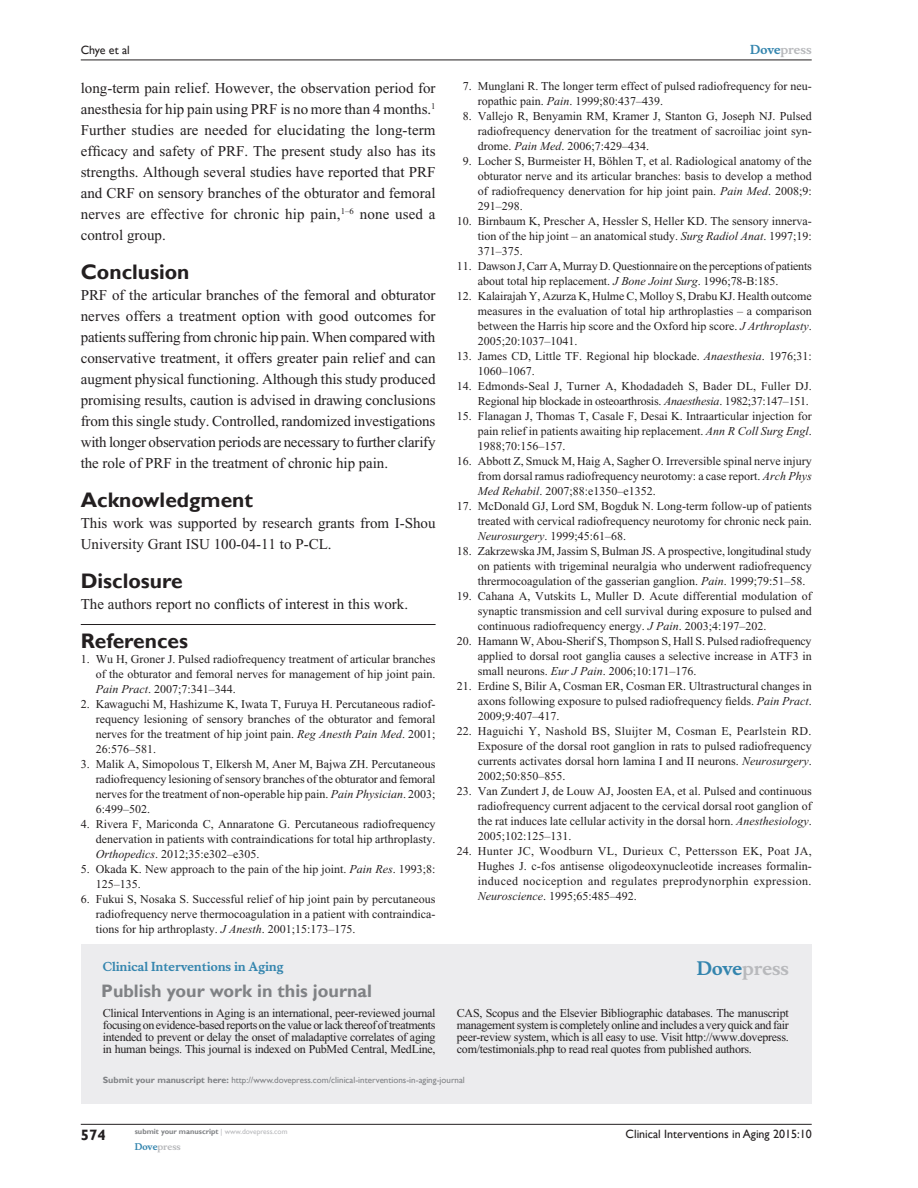
<style>
.page{position:relative;width:918px;height:1188px;background:#fff}
.page>*{position:absolute;margin:0;border:0;box-sizing:border-box;transform-origin:0 0}
.RefH{font:700 21px "Gill Sans";color:#231f20}
.PromBx-H1{font:700 18px "Gill Sans";color:#808285}
.PromBx-Brand{font:700 18px "Musee";color:#b8b9bc}
.TxF{font:15px/21px "Times New Roman";color:#231f20;text-align:justify}
.Tx{font:15px/21px "Times New Roman";letter-spacing:.01em;color:#231f20;text-align:justify}
.t1{font:700 15px "Gill Sans";color:#231f20}
.RefNL2{font:12px/15px "Times New Roman";color:#231f20;text-align:justify}
.RefNL1{font:12px/15px "Times New Roman";color:#231f20;text-align:justify}
.PromBx-Tx{font:12px/12px "Times New Roman";letter-spacing:-.02em;color:#231f20;text-align:justify}
.RefNL2-2{font:12px/15px "Times New Roman";letter-spacing:-.02em;color:#231f20;text-align:right}
.t2{font:12px "Gill Sans";color:#231f20}
.PromBx-JrnlName{font:700 12px "Musee";color:#3485ae}
.t3{font:700 12px "Musee";color:#b8b9bc}
.PromBx-SubmitMssWebA{font:9px "Gill Sans";color:#808285}
.t4{font:700 9px "Musee";color:#b8b9bc}
.t5{font:700 7.5px "Gill Sans";color:#808285}
.s1{font-style:italic}
.s2{color:#3485ae}
.s3{font-weight:700}
.s4{font-weight:400;color:#b8b9bc}
</style>
<div class="page">
<div style="left:81px;top:944px;width:731px;height:159px;background:#ececee"></div>
<hr style="left:81px;top:1124px;width:731px;height:1px;background:#231f20">
<hr style="left:81px;top:60px;width:731px;height:1px;background:#231f20">
<hr style="left:81px;top:624px;width:355px;height:1px;background:#231f20">
<p class="t2" style="left:81px;top:43px;width:51px">Chye et al</p>
<p class="Tx" style="left:81px;top:77px;width:356px">long-term pain relief. However, the observation period for anesthesia for hip pain using PRF is no more than 4 months.<sup>1<br></sup>Further studies are needed for elucidating the long-term efficacy and safety of PRF. The present study also has its strengths. Although several studies have reported that PRF and CRF on sensory branches of the obturator and femoral nerves are effective for chronic hip pain,<sup>1–6</sup> none used a control group.</p>
<h1 class="RefH" style="left:81px;top:259px;width:110px">Conclusion</h1>
<p class="TxF" style="left:81px;top:284px;width:356px">PRF of the articular branches of the femoral and obturator nerves offers a treatment option with good outcomes for patients suffering from chronic hip pain. When compared with conservative treatment, it offers greater pain relief and can augment physical functioning. Although this study produced promising results, caution is advised in drawing conclusions from this single study. Controlled, randomized investigations with longer observation periods are necessary to further clarify the role of PRF in the treatment of chronic hip pain.</p>
<h1 class="RefH" style="left:81px;top:487px;width:174px">Acknowledgment</h1>
<p class="TxF" style="left:81px;top:512px;width:356px">This work was supported by research grants from I-Shou<br>University Grant ISU 100-04-11 to P-CL.</p>
<h1 class="RefH" style="left:81px;top:568px;width:103px">Disclosure</h1>
<p class="TxF" style="left:81px;top:593px;width:329px">The authors report no conflicts of interest in this work.</p>
<p class="RefH" style="left:81px;top:628px;width:109px">References</p>
<p class="RefNL1" style="left:96px;top:651px;width:341px;text-indent:-15px">1. Wu H, Groner J. Pulsed radiofrequency treatment of articular branches of the obturator and femoral nerves for management of hip joint pain.<br><span class="s1">Pain Pract</span>. 2007;7:341–344.</p>
<p class="RefNL1" style="left:96px;top:696px;width:341px;text-indent:-15px">2. Kawaguchi M, Hashizume K, Iwata T, Furuya H. Percutaneous radiof&shy;requency lesioning of sensory branches of the obturator and femoral nerves for the treatment of hip joint pain. <span class="s1">Reg Anesth Pain Med</span>. 2001; 26:576–581.</p>
<p class="RefNL1" style="left:96px;top:756px;width:341px;text-indent:-15px">3. Malik A, Simopolous T, Elkersh M, Aner M, Bajwa ZH. Percutaneous radiofrequency lesioning of sensory branches of the obturator and femoral nerves for the treatment of non-operable hip pain. <span class="s1">Pain Physician</span>. 2003; 6:499–502.</p>
<p class="RefNL1" style="left:96px;top:816px;width:341px;text-indent:-15px">4. Rivera F, Mariconda C, Annaratone G. Percutaneous radiofrequency denervation in patients with contraindications for total hip arthroplasty.<br><span class="s1">Orthopedics</span>. 2012;35:e302–e305.</p>
<p class="RefNL1" style="left:96px;top:861px;width:341px;text-indent:-15px">5. Okada K. New approach to the pain of the hip joint. <span class="s1">Pain Res</span>. 1993;8:<br>125–135.</p>
<p class="RefNL1" style="left:96px;top:891px;width:341px;text-indent:-15px">6. Fukui S, Nosaka S. Successful relief of hip joint pain by percutaneous radiofrequency nerve thermocoagulation in a patient with contraindica&shy;tions for hip arthroplasty. <span class="s1">J Anesth</span>. 2001;15:173–175.</p>
<p class="PromBx-JrnlName" style="left:103px;top:959px;width:182px">Clinical Interventions in Aging</p>
<p class="PromBx-H1" style="left:101px;top:980px;width:272px">Publish your work in this journal</p>
<p class="t3" style="left:750px;top:43px;width:63px"><span class="s2">Dove</span>press</p>
<p class="RefNL2" style="left:478px;top:79px;width:335px;text-indent:-15px">7. Munglani R. The longer term effect of pulsed radiofrequency for neu&shy;ropathic pain. <span class="s1">Pain</span>. 1999;80:437–439.</p>
<p class="RefNL2" style="left:478px;top:109px;width:335px;text-indent:-15px">8. Vallejo R, Benyamin RM, Kramer J, Stanton G, Joseph NJ. Pulsed radiofrequency denervation for the treatment of sacroiliac joint syn&shy;drome. <span class="s1">Pain Med</span>. 2006;7:429–434.</p>
<p class="RefNL2" style="left:478px;top:154px;width:335px;text-indent:-15px">9. Locher S, Burmeister H, Böhlen T, et al. Radiological anatomy of the obturator nerve and its articular branches: basis to develop a method of radiofrequency denervation for hip joint pain. <span class="s1">Pain Med</span>. 2008;9:<br>291–298.</p>
<p class="RefNL2" style="left:478px;top:214px;width:335px;text-indent:-21px">10. Birnbaum K, Prescher A, Hessler S, Heller KD. The sensory innerva&shy;tion of the hip joint – an anatomical study. <span class="s1">Surg Radiol Anat</span>. 1997;19:<br>371–375.</p>
<p class="RefNL2" style="left:478px;top:259px;width:335px;text-indent:-21px">11. Dawson J, Carr A, Murray D. Questionnaire on the perceptions of patients about total hip replacement. <span class="s1">J Bone Joint Surg</span>. 1996;78-B:185.</p>
<p class="RefNL2" style="left:478px;top:289px;width:335px;text-indent:-21px">12. Kalairajah Y, Azurza K, Hulme C, Molloy S, Drabu KJ. Health outcome measures in the evaluation of total hip arthroplasties – a comparison between the Harris hip score and the Oxford hip score. <span class="s1">J Arthroplasty</span>.<br>2005;20:1037–1041.</p>
<p class="RefNL2" style="left:478px;top:349px;width:335px;text-indent:-21px">13. James CD, Little TF. Regional hip blockade. <span class="s1">Anaesthesia</span>. 1976;31:<br>1060–1067.</p>
<p class="RefNL2-2" style="left:457px;top:379px;width:356px">14. Edmonds-Seal J, Turner A, Khodadadeh S, Bader DL, Fuller DJ.<br>Regional hip blockade in osteoarthrosis. <span class="s1">Anaesthesia</span>. 1982;37:147–151.</p>
<p class="RefNL2" style="left:478px;top:409px;width:335px;text-indent:-21px">15. Flanagan J, Thomas T, Casale F, Desai K. Intraarticular injection for pain relief in patients awaiting hip replacement. <span class="s1">Ann R Coll Surg Engl</span>.<br>1988;70:156–157.</p>
<p class="RefNL2" style="left:478px;top:454px;width:335px;text-indent:-21px">16. Abbott Z, Smuck M, Haig A, Sagher O. Irreversible spinal nerve injury from dorsal ramus radiofrequency neurotomy: a case report. <span class="s1">Arch Phys Med Rehabil</span>. 2007;88:e1350–e1352.</p>
<p class="RefNL2" style="left:478px;top:499px;width:335px;text-indent:-21px">17. McDonald GJ, Lord SM, Bogduk N. Long-term follow-up of patients treated with cervical radiofrequency neurotomy for chronic neck pain.<br><span class="s1">Neurosurgery</span>. 1999;45:61–68.</p>
<p class="RefNL2" style="left:478px;top:544px;width:335px;text-indent:-21px">18. Zakrzewska JM, Jassim S, Bulman JS. A prospective, longitudinal study on patients with trigeminal neuralgia who underwent radiofrequency thrermocoagulation of the gasserian ganglion. <span class="s1">Pain</span>. 1999;79:51–58.</p>
<p class="RefNL2" style="left:478px;top:589px;width:335px;text-indent:-21px">19. Cahana A, Vutskits L, Muller D. Acute differential modulation of synaptic transmission and cell survival during exposure to pulsed and continuous radiofrequency energy. <span class="s1">J Pain</span>. 2003;4:197–202.</p>
<p class="RefNL2" style="left:478px;top:634px;width:335px;text-indent:-21px">20. Hamann W, Abou-Sherif S, Thompson S, Hall S. Pulsed radiofrequency applied to dorsal root ganglia causes a selective increase in ATF3 in small neurons. <span class="s1">Eur J Pain</span>. 2006;10:171–176.</p>
<p class="RefNL2" style="left:478px;top:679px;width:335px;text-indent:-21px">21. Erdine S, Bilir A, Cosman ER, Cosman ER. Ultrastructural changes in axons following exposure to pulsed radiofrequency fields. <span class="s1">Pain Pract</span>.<br>2009;9:407–417.</p>
<p class="RefNL2" style="left:478px;top:724px;width:335px;text-indent:-21px">22. Haguichi Y, Nashold BS, Sluijter M, Cosman E, Pearlstein RD.<br>Exposure of the dorsal root ganglion in rats to pulsed radiofrequency currents activates dorsal horn lamina I and II neurons. <span class="s1">Neurosurgery</span>.<br>2002;50:850–855.</p>
<p class="RefNL2" style="left:478px;top:784px;width:335px;text-indent:-21px">23. Van Zundert J, de Louw AJ, Joosten EA, et al. Pulsed and continuous radiofrequency current adjacent to the cervical dorsal root ganglion of the rat induces late cellular activity in the dorsal horn. <span class="s1">Anesthesiology</span>.<br>2005;102:125–131.</p>
<p class="RefNL2" style="left:478px;top:844px;width:335px;text-indent:-21px">24. Hunter JC, Woodburn VL, Durieux C, Pettersson EK, Poat JA, Hughes J. c-fos antisense oligodeoxynucleotide increases formalin&shy;induced nociception and regulates preprodynorphin expression.<br><span class="s1">Neuroscience</span>. 1995;65:485–492.</p>
<p class="PromBx-Brand" style="left:697px;top:958px;width:94px"><span class="s2">Dove</span>press</p>
<p class="PromBx-Tx" style="left:103px;top:1007px;width:334px">Clinical Interventions in Aging is an international, peer-reviewed journal focusing on evidence-based reports on the value or lack thereof of treatments intended to prevent or delay the onset of maladaptive correlates of aging in human beings. This journal is indexed on PubMed Central, MedLine,</p>
<p class="PromBx-Tx" style="left:457px;top:1007px;width:333px">CAS, Scopus and the Elsevier Bibliographic databases. The manuscript management system is completely online and includes a very quick and fair peer-review system, which is all easy to use. Visit http://www.dovepress. com/testimonials.php to read real quotes from published authors.</p>
<p class="PromBx-SubmitMssWebA" style="left:103px;top:1075px;width:364px"><span class="s3">Submit your manuscript here:</span> http://www.dovepress.com/clinical-interventions-in-aging-journal</p>
<p class="t1" style="left:81px;top:1126px;width:26px">574</p>
<p class="t5" style="left:135px;top:1127px;width:154px">submit your manuscript <span class="s4">| www.dovepress.com</span></p>
<p class="t4" style="left:135px;top:1141px;width:48px"><span class="s2">Dove</span>press</p>
<p class="t2" style="left:626px;top:1127px;width:188px">Clinical Interventions in Aging 2015:10</p>
</div>
